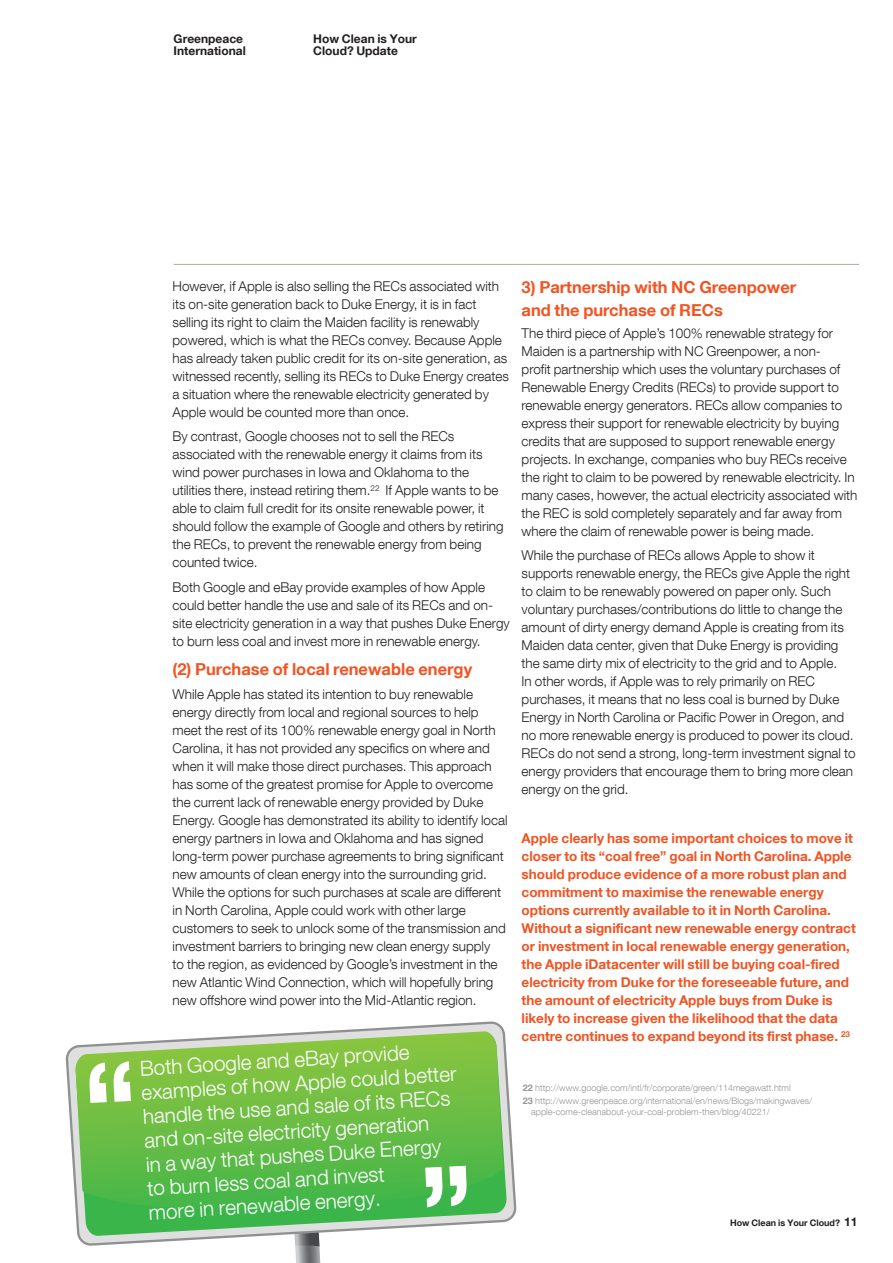
<style>
.page{position:relative;width:893px;height:1263px;background:#fff}
.page>*{position:absolute;margin:0;border:0;box-sizing:border-box;transform-origin:0 0}
.t1{font:300 20.7px/24px "Helvetica Neue LT Com";color:#fff}
.t2{font:700 16.5px/22.5px "Helvetica Neue LT Com";color:#f15422}
.t3{font:300 13.5px/18px "Helvetica Neue LT Com";color:#231f20}
.t4{font:700 13.5px/18px "Helvetica Neue LT Com";color:#f15422}
.t5{font:700 12px/12px "Helvetica Neue LT Com";color:#231f20}
.t6{font:300 9px/12.9px "Helvetica Neue LT Com";color:#939598}
.t7{font:700 9px "Helvetica Neue LT Com";color:#231f20}
.s1{font-weight:700}
.s2{font-size:12px}
</style>
<div class="page">
<svg style="left:295px;top:1246px;width:25px;height:17px"></svg>
<svg style="left:68px;top:1024px;width:446px;height:220px"></svg>
<svg style="left:75px;top:1032px;width:432px;height:204px"></svg>
<svg style="left:75px;top:1031px;width:428px;height:186px;background:#6fbf51"></svg>
<hr style="left:174px;top:264px;width:685px;height:1px;background:#b3ada2">
<div style="left:88px;top:1061px;width:43px;height:42px;background:#7fc241"></div>
<svg style="left:425px;top:1166px;width:43px;height:41px;background:#44b648"></svg>
<p class="t5" style="left:174px;top:32px;width:74px">Greenpeace<br>International</p>
<p class="t5" style="left:313px;top:32px;width:105px">How Clean is Your<br>Cloud? Update</p>
<p class="t3" style="left:173px;top:277px;width:338px">However, if Apple is also selling the RECs associated with its on-site generation back to Duke Energy, it is in fact selling its right to claim the Maiden facility is renewably powered, which is what the RECs convey. Because Apple has already taken public credit for its on-site generation, as witnessed recently, selling its RECs to Duke Energy creates a situation where the renewable electricity generated by Apple would be counted more than once.</p>
<p class="t3" style="left:173px;top:427px;width:333px">By contrast, Google chooses not to sell the RECs associated with the renewable energy it claims from its wind power purchases in Iowa and Oklahoma to the utilities there, instead retiring them.<sup>22</sup> If Apple wants to be able to claim full credit for its onsite renewable power, it should follow the example of Google and others by retiring the RECs, to prevent the renewable energy from being counted twice.</p>
<p class="t3" style="left:173px;top:578px;width:339px">Both Google and eBay provide examples of how Apple could better handle the use and sale of its RECs and on&shy;site electricity generation in a way that pushes Duke Energy to burn less coal and invest more in renewable energy.</p>
<p class="t2" style="left:173px;top:657px;width:301px">(2) Purchase of local renewable energy</p>
<p class="t3" style="left:173px;top:685px;width:337px">While Apple has stated its intention to buy renewable energy directly from local and regional sources to help meet the rest of its 100% renewable energy goal in North Carolina, it has not provided any specifics on where and when it will make those direct purchases. This approach has some of the greatest promise for Apple to overcome the current lack of renewable energy provided by Duke Energy. Google has demonstrated its ability to identify local energy partners in Iowa and Oklahoma and has signed long-term power purchase agreements to bring significant new amounts of clean energy into the surrounding grid.<br>While the options for such purchases at scale are different in North Carolina, Apple could work with other large customers to seek to unlock some of the transmission and investment barriers to bringing new clean energy supply<br>to the region, as evidenced by Google’s investment in the new Atlantic Wind Connection, which will hopefully bring new offshore wind power into the Mid-Atlantic region.</p>
<h1 class="t1" style="left:138px;top:1057px;width:318px;rotate:-4deg">Both Google and eBay provide examples of how Apple could better handle the use and sale of its RECs and on-site electricity generation<br>in a way that pushes Duke Energy to burn less coal and invest<br>more in renewable energy.</h1>
<p class="t2" style="left:522px;top:276px;width:276px">3) Partnership with NC Greenpower and the purchase of RECs</p>
<p class="t3" style="left:522px;top:324px;width:337px">The third piece of Apple’s 100% renewable strategy for Maiden is a partnership with NC Greenpower, a non-<br>profit partnership which uses the voluntary purchases of Renewable Energy Credits (RECs) to provide support to renewable energy generators. RECs allow companies to express their support for renewable electricity by buying credits that are supposed to support renewable energy projects. In exchange, companies who buy RECs receive the right to claim to be powered by renewable electricity. In many cases, however, the actual electricity associated with the REC is sold completely separately and far away from where the claim of renewable power is being made.</p>
<p class="t3" style="left:522px;top:546px;width:336px">While the purchase of RECs allows Apple to show it supports renewable energy, the RECs give Apple the right to claim to be renewably powered on paper only. Such voluntary purchases/contributions do little to change the amount of dirty energy demand Apple is creating from its Maiden data center, given that Duke Energy is providing the same dirty mix of electricity to the grid and to Apple.<br>In other words, if Apple was to rely primarily on REC purchases, it means that no less coal is burned by Duke Energy in North Carolina or Pacific Power in Oregon, and no more renewable energy is produced to power its cloud.<br>RECs do not send a strong, long-term investment signal to energy providers that encourage them to bring more clean energy on the grid.</p>
<p class="t4" style="left:522px;top:829px;width:336px">Apple clearly has some important choices to move it closer to its “coal free” goal in North Carolina. Apple should produce evidence of a more robust plan and commitment to maximise the renewable energy options currently available to it in North Carolina.<br>Without a significant new renewable energy contract or investment in local renewable energy generation, the Apple iDatacenter will still be buying coal-fired electricity from Duke for the foreseeable future, and the amount of electricity Apple buys from Duke is likely to increase given the likelihood that the data centre continues to expand beyond its first phase. <sup>23</sup></p>
<p class="t6" style="left:523px;top:1081px;width:291px"><span class="s1">22</span> http://www.google.com/intl/fr/corporate/green/114megawatt.html<br><span class="s1">23</span> http://www.greenpeace.org/international/en/news/Blogs/makingwaves/</p>
<p class="t6" style="left:531px;top:1105px;width:240px">apple-come-cleanabout-your-coal-problem-then/blog/40221/</p>
<p class="t7" style="left:730px;top:1217px;width:129px">How Clean is Your Cloud? <span class="s2">11</span></p>
</div>
